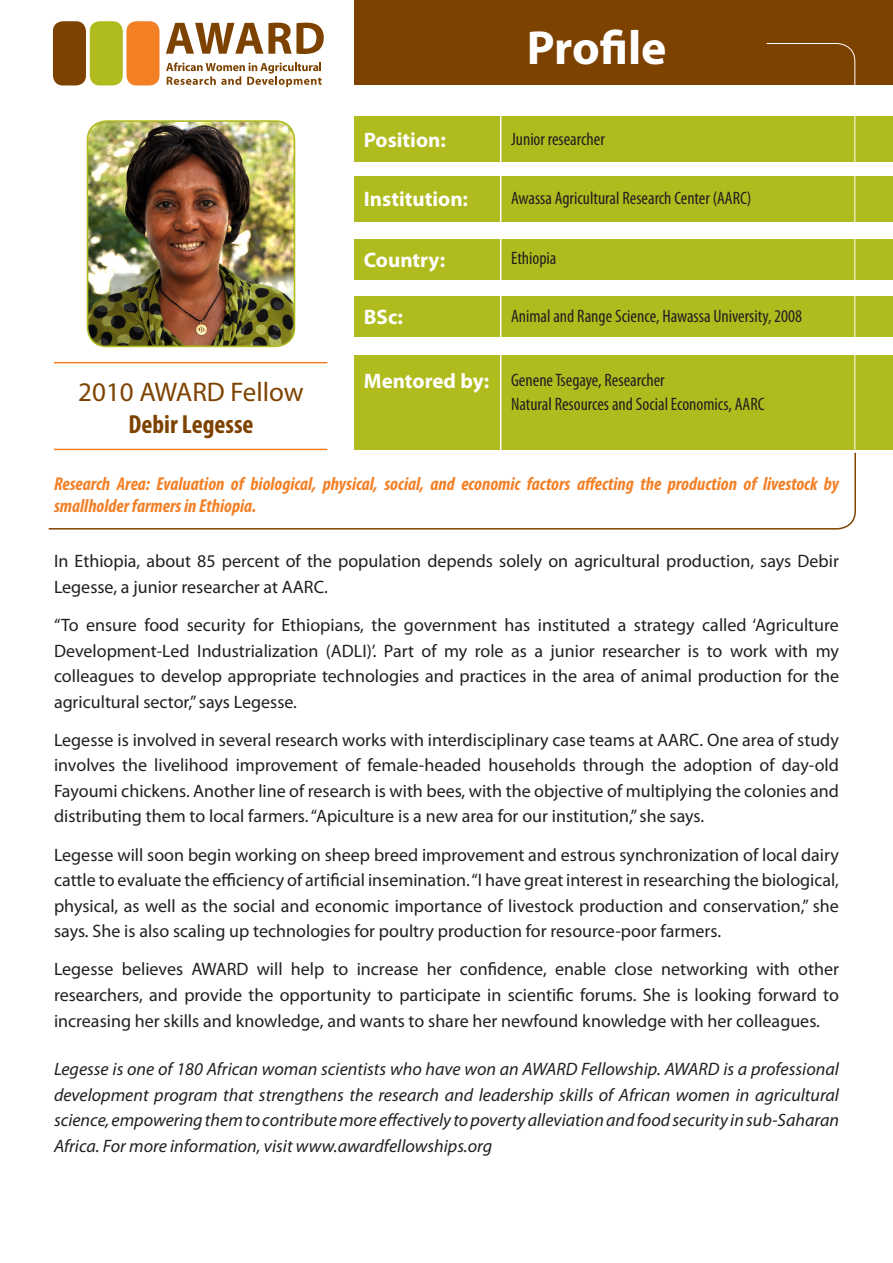
<style>
.page{position:relative;width:893px;height:1263px;background:#fff}
.page>*{position:absolute;margin:0;border:0;box-sizing:border-box;transform-origin:0 0}
.t1{font:700 48px "Myriad Pro";letter-spacing:-.005em;color:#fff}
.t2{font:27px "Myriad Pro";color:#7e4200}
.t3{font:700 condensed 26.25px "Myriad Pro";color:#7e4200}
.t4{font:700 21px "Myriad Pro";color:#fff}
.t5{font:italic 700 condensed 18.75px/22.5px "Myriad Pro";color:#f48026}
.t6{font:18px/25.5px "Myriad Pro";color:#231f20;text-align:justify}
.t7{font:italic 18px/25.5px "Myriad Pro";color:#231f20;text-align:justify}
.t8{font:condensed 18px/24px "Myriad Pro";color:#231f20}
</style>
<div class="page">
<svg style="left:48px;top:453px;width:808px;height:77px"></svg>
<div style="left:354px;top:0;width:539px;height:85px;background:#7e4200"></div>
<svg style="left:166px;top:23px;width:158px;height:31px"></svg>
<svg style="left:166px;top:63px;width:156px;height:24px"></svg>
<div style="left:53px;top:21px;width:33px;height:64px;background:#7e4200;border-radius:10px"></div>
<div style="left:90px;top:21px;width:33px;height:64px;background:#b0bb1d;border-radius:10px"></div>
<div style="left:126px;top:21px;width:33px;height:64px;background:#f48026;border-radius:10px"></div>
<hr style="left:54px;top:362px;width:273px;height:1px;background:#f48026">
<hr style="left:54px;top:449px;width:273px;height:1px;background:#f48026">
<img style="left:88px;top:121px;width:206px;height:225px">
<div style="left:87px;top:120px;width:208px;height:227px;border:2px solid #b0bb1d;border-radius:19px"></div>
<div style="left:354px;top:177px;width:539px;height:45px;background:#b0bb1d"></div>
<div style="left:354px;top:117px;width:539px;height:45px;background:#b0bb1d"></div>
<div style="left:354px;top:239px;width:539px;height:40px;background:#b0bb1d"></div>
<div style="left:354px;top:297px;width:539px;height:40px;background:#b0bb1d"></div>
<div style="left:354px;top:355px;width:539px;height:95px;background:#b0bb1d"></div>
<hr style="left:500px;top:113px;width:1px;height:362px;background:#fff">
<svg style="left:766px;top:43px;width:90px;height:410px"></svg>
<p class="t1" style="left:527px;top:16px;width:141px">Profile</p>
<p class="t4" style="left:364px;top:126px;width:84px">Position:</p>
<p class="t8" style="left:511px;top:127px;width:95px">Junior researcher</p>
<p class="t4" style="left:364px;top:185px;width:106px">Institution:</p>
<p class="t8" style="left:511px;top:186px;width:242px">Awassa Agricultural Research Center (AARC)</p>
<p class="t4" style="left:364px;top:246px;width:83px">Country:</p>
<p class="t4" style="left:364px;top:304px;width:41px">BSc:</p>
<p class="t8" style="left:511px;top:246px;width:47px">Ethiopia</p>
<p class="t8" style="left:511px;top:304px;width:292px">Animal and Range Science, Hawassa University, 2008</p>
<p class="t4" style="left:364px;top:367px;width:127px">Mentored by:</p>
<p class="t8" style="left:511px;top:368px;width:255px">Genene Tsegaye, Researcher<br>Natural Resources and Social Economics, AARC</p>
<p class="t2" style="left:78px;top:375px;width:227px">2010 AWARD Fellow</p>
<p class="t3" style="left:129px;top:407px;width:126px">Debir Legesse</p>
<p class="t5" style="left:54px;top:472px;width:787px">Research Area: Evaluation of biological, physical, social, and economic factors affecting the production of livestock by smallholder farmers in Ethiopia.</p>
<p class="t6" style="left:54px;top:548px;width:786px">In Ethiopia, about 85 percent of the population depends solely on agricultural production, says Debir<br>Legesse, a junior researcher at AARC.</p>
<p class="t6" style="left:54px;top:612px;width:786px">“To ensure food security for Ethiopians, the government has instituted a strategy called ‘Agriculture Development-Led Industrialization (ADLI)’. Part of my role as a junior researcher is to work with my colleagues to develop appropriate technologies and practices in the area of animal production for the agricultural sector,” says Legesse.</p>
<p class="t6" style="left:54px;top:727px;width:786px">Legesse is involved in several research works with interdisciplinary case teams at AARC. One area of study involves the livelihood improvement of female-headed households through the adoption of day-old Fayoumi chickens. Another line of research is with bees, with the objective of multiplying the colonies and distributing them to local farmers. “Apiculture is a new area for our institution,” she says.</p>
<p class="t6" style="left:54px;top:842px;width:786px">Legesse will soon begin working on sheep breed improvement and estrous synchronization of local dairy cattle to evaluate the efficiency of artificial insemination. “I have great interest in researching the biological, physical, as well as the social and economic importance of livestock production and conservation,” she says. She is also scaling up technologies for poultry production for resource-poor farmers.</p>
<p class="t6" style="left:54px;top:956px;width:786px">Legesse believes AWARD will help to increase her confidence, enable close networking with other researchers, and provide the opportunity to participate in scientific forums. She is looking forward to increasing her skills and knowledge, and wants to share her newfound knowledge with her colleagues.</p>
<p class="t7" style="left:54px;top:1056px;width:786px">Legesse is one of 180 African woman scientists who have won an AWARD Fellowship. AWARD is a professional development program that strengthens the research and leadership skills of African women in agricultural science, empowering them to contribute more effectively to poverty alleviation and food security in sub-Saharan Africa. For more information, visit www.awardfellowships.org</p>
</div>
